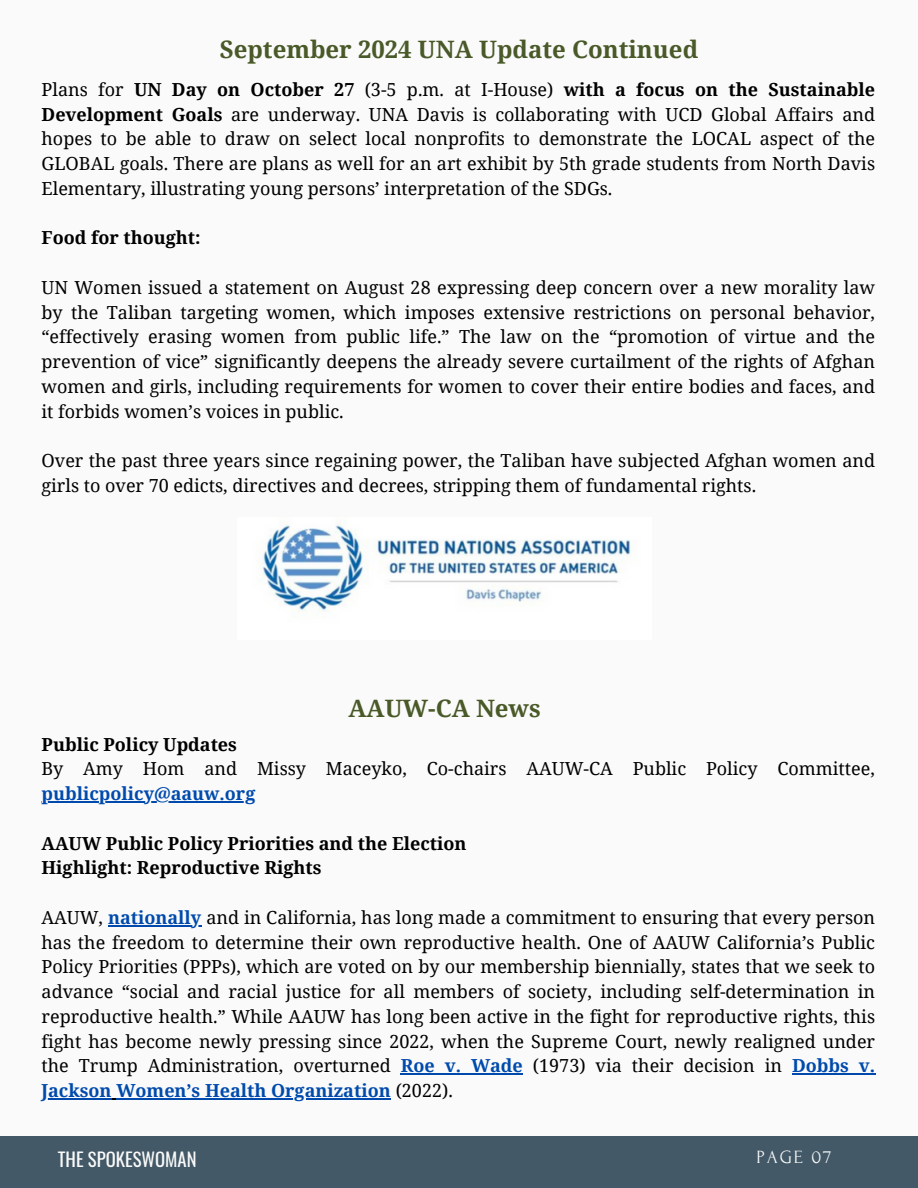
<style>
.page{position:relative;width:918px;height:1188px;background:#fafafa}
.page>*{position:absolute;margin:0;border:0;box-sizing:border-box;transform-origin:0 0}
.t1{font:700 24px "Noto Serif";color:#495928}
.t2{font:18.75px "Oswald";color:#fafafa}
.t3{font:18.6px "Forum";letter-spacing:.1em;color:#fafafa}
.t4{font:18px/24.8px "Noto Serif";color:#000;text-align:justify}
.t5{font:700 18px "Noto Serif";color:#000}
.t6{font:700 18px "Noto Serif";color:#004aad}
.s1{font-weight:700}
.s2{font-weight:700;color:#004aad}
</style>
<div class="page">
<div style="left:0;top:1137px;width:918px;height:51px;background:#435967"></div>
<img style="left:263px;top:524px;width:368px;height:87px">
<hr style="left:42px;top:801px;width:214px;height:1px;background:#004aad">
<hr style="left:108px;top:925px;width:93px;height:1px;background:#004aad">
<hr style="left:401px;top:1074px;width:122px;height:1px;background:#004aad">
<hr style="left:792px;top:1074px;width:83px;height:1px;background:#004aad">
<hr style="left:42px;top:1098px;width:70px;height:1px;background:#004aad">
<hr style="left:116px;top:1098px;width:275px;height:1px;background:#004aad">
<p class="t1" style="left:220px;top:32px;width:480px">September 2024 UNA Update Continued</p>
<h1 class="t4" style="left:42px;top:77px;width:835px">Plans for <span class="s1">UN Day on October 27</span> (3-5 p.m. at I-House) <span class="s1">with a focus on the Sustainable Development Goals</span> are underway. UNA Davis is collaborating with UCD Global Affairs and hopes to be able to draw on select local nonprofits to demonstrate the LOCAL aspect of the GLOBAL goals. There are plans as well for an art exhibit by 5th grade students from North Davis Elementary, illustrating young persons’ interpretation of the SDGs.</h1>
<p class="t5" style="left:42px;top:225px;width:161px">Food for thought:</p>
<h3 class="t4" style="left:42px;top:275px;width:835px">UN Women issued a statement on August 28 expressing deep concern over a new morality law by the Taliban targeting women, which imposes extensive restrictions on personal behavior, “effectively erasing women from public life.” The law on the “promotion of virtue and the prevention of vice” significantly deepens the already severe curtailment of the rights of Afghan women and girls, including requirements for women to cover their entire bodies and faces, and it forbids women’s voices in public.</h3>
<p class="t4" style="left:42px;top:448px;width:835px">Over the past three years since regaining power, the Taliban have subjected Afghan women and girls to over 70 edicts, directives and decrees, stripping them of fundamental rights.</p>
<p class="t1" style="left:349px;top:691px;width:194px">AAUW-CA News</p>
<h3 class="t5" style="left:42px;top:731px;width:197px">Public Policy Updates</h3>
<p class="t4" style="left:42px;top:756px;width:835px">By Amy Hom and Missy Maceyko, Co-chairs AAUW-CA Public Policy Committee,</p>
<h2 class="t6" style="left:42px;top:781px;width:215px">publicpolicy@aauw.org</h2>
<h2 class="t5" style="left:42px;top:830px;width:426px">AAUW Public Policy Priorities and the Election</h2>
<h2 class="t5" style="left:42px;top:855px;width:281px">Highlight: Reproductive Rights</h2>
<h2 class="t4" style="left:42px;top:905px;width:835px">AAUW, <span class="s2">nationally</span> and in California, has long made a commitment to ensuring that every person has the freedom to determine their own reproductive health. One of AAUW California’s Public Policy Priorities (PPPs), which are voted on by our membership biennially, states that we seek to advance “social and racial justice for all members of society, including self-determination in reproductive health.” While AAUW has long been active in the fight for reproductive rights, this fight has become newly pressing since 2022, when the Supreme Court, newly realigned under the Trump Administration, overturned <span class="s2">Roe v. Wade</span> (1973) via their decision in <span class="s2">Dobbs v.<br>Jackson Women’s Health Organization</span> (2022).</h2>
<p class="t2" style="left:58px;top:1145px;width:140px">THE SPOKESWOMAN</p>
<h1 class="t3" style="left:757px;top:1147px;width:76px">PAGE 07</h1>
</div>
